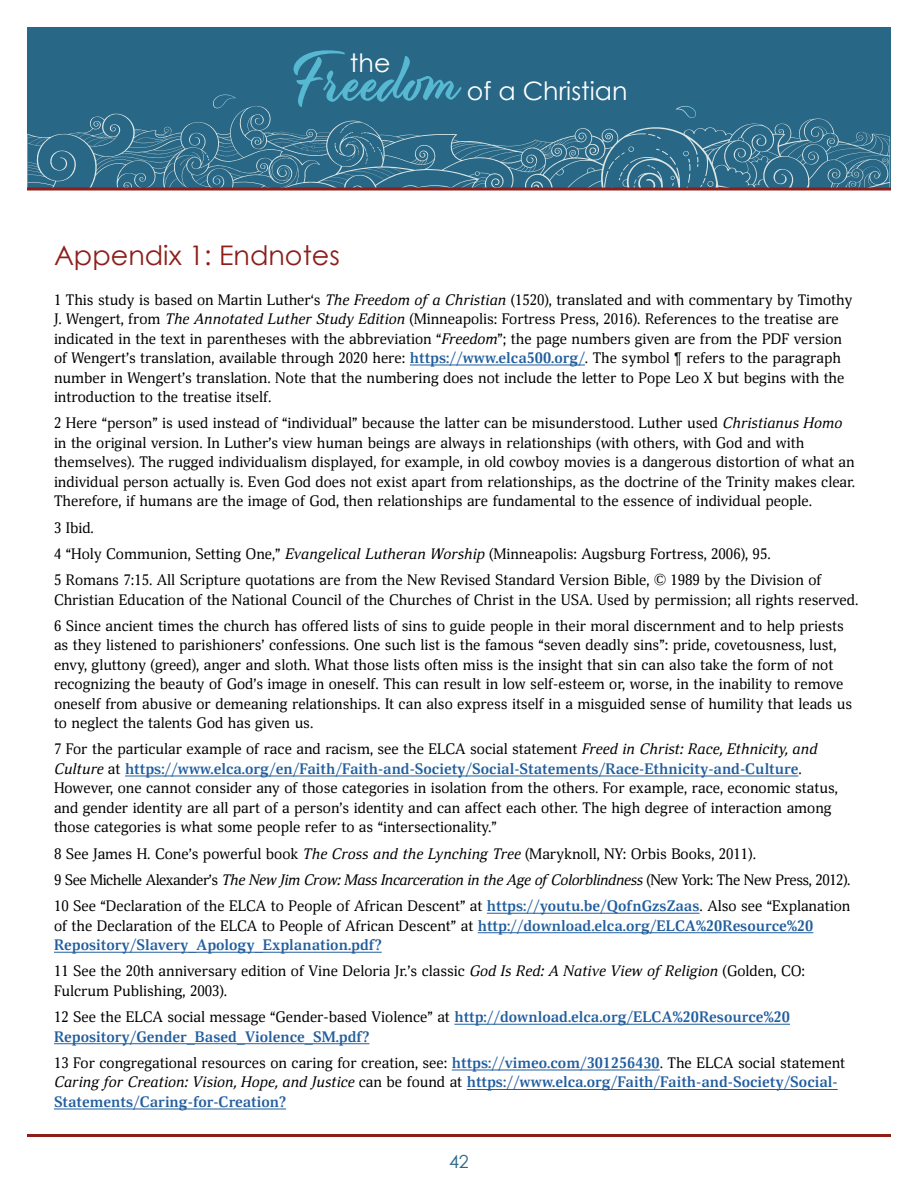
<style>
.page{position:relative;width:918px;height:1188px;background:#fff}
.page>*{position:absolute;margin:0;border:0;box-sizing:border-box;transform-origin:0 0}
.t1{font:63.3px "Modish";color:#57b8d1}
.t2{font:27px "Century Gothic";color:#8c1f1a}
.t3{font:25.35px "Century Gothic";color:#fff}
.t4{font:18px "Century Gothic";color:#296887}
.t5{font:15px/19.5px "Deca Serif";color:#000}
.t6{font:700 15px/19.5px "Deca Serif";color:#215e9e}
.s1{font-style:italic}
.s2{font-weight:700;color:#215e9e}
.s3{font-weight:400;color:#000}
.s4{font-weight:400;font-style:italic;color:#000}
</style>
<div class="page">
<svg style="left:27px;top:27px;width:864px;height:161px;background:#2e6b89"></svg>
<svg style="left:676px;top:106px;width:21px;height:13px"></svg>
<svg style="left:335px;top:125px;width:46px;height:39px;background:#3a738f"></svg>
<svg style="left:647px;top:149px;width:29px;height:21px"></svg>
<svg style="left:648px;top:134px;width:13px;height:5px"></svg>
<svg style="left:700px;top:178px;width:13px;height:9px"></svg>
<svg style="left:671px;top:176px;width:4px;height:12px"></svg>
<svg style="left:683px;top:151px;width:8px;height:32px"></svg>
<svg style="left:608px;top:147px;width:29px;height:41px"></svg>
<svg style="left:27px;top:94px;width:222px;height:94px;background:#346f8b"></svg>
<hr style="left:27px;top:188px;width:864px;height:2px;background:#8c1f1a">
<hr style="left:27px;top:1134px;width:864px;height:3px;background:#8c1f1a">
<hr style="left:410px;top:365px;width:175px;height:1px;background:#215e9e">
<hr style="left:125px;top:776px;width:673px;height:1px;background:#215e9e">
<hr style="left:487px;top:913px;width:213px;height:1px;background:#215e9e">
<hr style="left:478px;top:932px;width:335px;height:1px;background:#215e9e">
<hr style="left:54px;top:952px;width:328px;height:1px;background:#215e9e">
<hr style="left:454px;top:1024px;width:336px;height:1px;background:#215e9e">
<hr style="left:54px;top:1043px;width:315px;height:1px;background:#215e9e">
<hr style="left:452px;top:1070px;width:208px;height:1px;background:#215e9e">
<hr style="left:467px;top:1089px;width:371px;height:1px;background:#215e9e">
<hr style="left:54px;top:1109px;width:232px;height:1px;background:#215e9e">
<h1 class="t1" style="left:293px;top:41px;width:172px">Freedom</h1>
<h3 class="t3" style="left:350px;top:45px;width:42px">the</h3>
<h3 class="t3" style="left:467px;top:73px;width:162px">of a Christian</h3>
<h2 class="t2" style="left:54px;top:236px;width:287px">Appendix 1: Endnotes</h2>
<p class="t5" style="left:54px;top:290px;width:800px">1 This study is based on Martin Luther‘s <span class="s1">The Freedom of a Christian</span> (1520), translated and with commentary by Timothy J. Wengert, from <span class="s1">The Annotated Luther Study Edition</span> (Minneapolis: Fortress Press, 2016). References to the treatise are indicated in the text in parentheses with the abbreviation “<span class="s1">Freedom</span>”; the page numbers given are from the PDF version of Wengert’s translation, available through 2020 here: <span class="s2">https://www.elca500.org/</span>. The symbol ¶ refers to the paragraph number in Wengert’s translation. Note that the numbering does not include the letter to Pope Leo X but begins with the introduction to the treatise itself.</p>
<p class="t5" style="left:54px;top:414px;width:803px">2 Here “person” is used instead of “individual” because the latter can be misunderstood. Luther used <span class="s1">Christianus Homo </span>in the original version. In Luther’s view human beings are always in relationships (with others, with God and with themselves). The rugged individualism displayed, for example, in old cowboy movies is a dangerous distortion of what an individual person actually is. Even God does not exist apart from relationships, as the doctrine of the Trinity makes clear.<br>Therefore, if humans are the image of God, then relationships are fundamental to the essence of individual people.</p>
<p class="t5" style="left:54px;top:515px;width:769px;line-height:26.2px">3 Ibid.<br>4 “Holy Communion, Setting One,” <span class="s1">Evangelical Lutheran Worship</span> (Minneapolis: Augsburg Fortress, 2006), 95.<br>5 Romans 7:15. All Scripture quotations are from the New Revised Standard Version Bible, © 1989 by the Division of</p>
<p class="t5" style="left:54px;top:587px;width:806px;line-height:26.2px">Christian Education of the National Council of the Churches of Christ in the USA. Used by permission; all rights reserved.<br>6 Since ancient times the church has offered lists of sins to guide people in their moral discernment and to help priests</p>
<p class="t5" style="left:54px;top:636px;width:800px">as they listened to parishioners’ confessions. One such list is the famous “seven deadly sins”: pride, covetousness, lust, envy, gluttony (greed), anger and sloth. What those lists often miss is the insight that sin can also take the form of not recognizing the beauty of God’s image in oneself. This can result in low self-esteem or, worse, in the inability to remove oneself from abusive or demeaning relationships. It can also express itself in a misguided sense of humility that leads us to neglect the talents God has given us.</p>
<p class="t5" style="left:54px;top:740px;width:785px">7 For the particular example of race and racism, see the ELCA social statement <span class="s1">Freed in Christ: Race, Ethnicity, and Culture</span> at <span class="s2">https://www.elca.org/en/Faith/Faith-and-Society/Social-Statements/Race-Ethnicity-and-Culture</span>.<br>However, one cannot consider any of those categories in isolation from the others. For example, race, economic status, and gender identity are all part of a person’s identity and can affect each other. The high degree of interaction among those categories is what some people refer to as “intersectionality.”</p>
<p class="t5" style="left:54px;top:841px;width:798px;line-height:26.2px">8 See James H. Cone’s powerful book <span class="s1">The Cross and the Lynching Tree</span> (Maryknoll, NY: Orbis Books, 2011).<br>9 See Michelle Alexander’s <span class="s1">The New Jim Crow: Mass Incarceration in the Age of Colorblindness</span> (New York: The New Press, 2012).<br>10 See “Declaration of the ELCA to People of African Descent” at <span class="s2">https://youtu.be/QofnGzsZaas</span>. Also see “Explanation</p>
<p class="t6" style="left:54px;top:916px;width:761px"><span class="s3">of the Declaration of the ELCA to People of African Descent” at</span> http://download.elca.org/ELCA%20Resource%20<br>Repository/Slavery_Apology_Explanation.pdf?</p>
<p class="t5" style="left:54px;top:962px;width:753px">11 See the 20th anniversary edition of Vine Deloria Jr.’s classic <span class="s1">God Is Red: A Native View of Religion</span> (Golden, CO:<br>Fulcrum Publishing, 2003).</p>
<p class="t6" style="left:54px;top:1008px;width:738px"><span class="s3">12 See the ELCA social message “Gender-based Violence” at</span> http://download.elca.org/ELCA%20Resource%20<br>Repository/Gender_Based_Violence_SM.pdf?</p>
<p class="t6" style="left:54px;top:1054px;width:793px"><span class="s3">13 For congregational resources on caring for creation, see:</span> https://vimeo.com/301256430<span class="s3">. The ELCA social statement<br></span><span class="s4">Caring for Creation: Vision, Hope, and Justice</span> <span class="s3">can be found at</span> https://www.elca.org/Faith/Faith-and-Society/Social-<br>Statements/Caring-for-Creation?</p>
<p class="t4" style="left:449px;top:1149px;width:21px">42</p>
</div>
